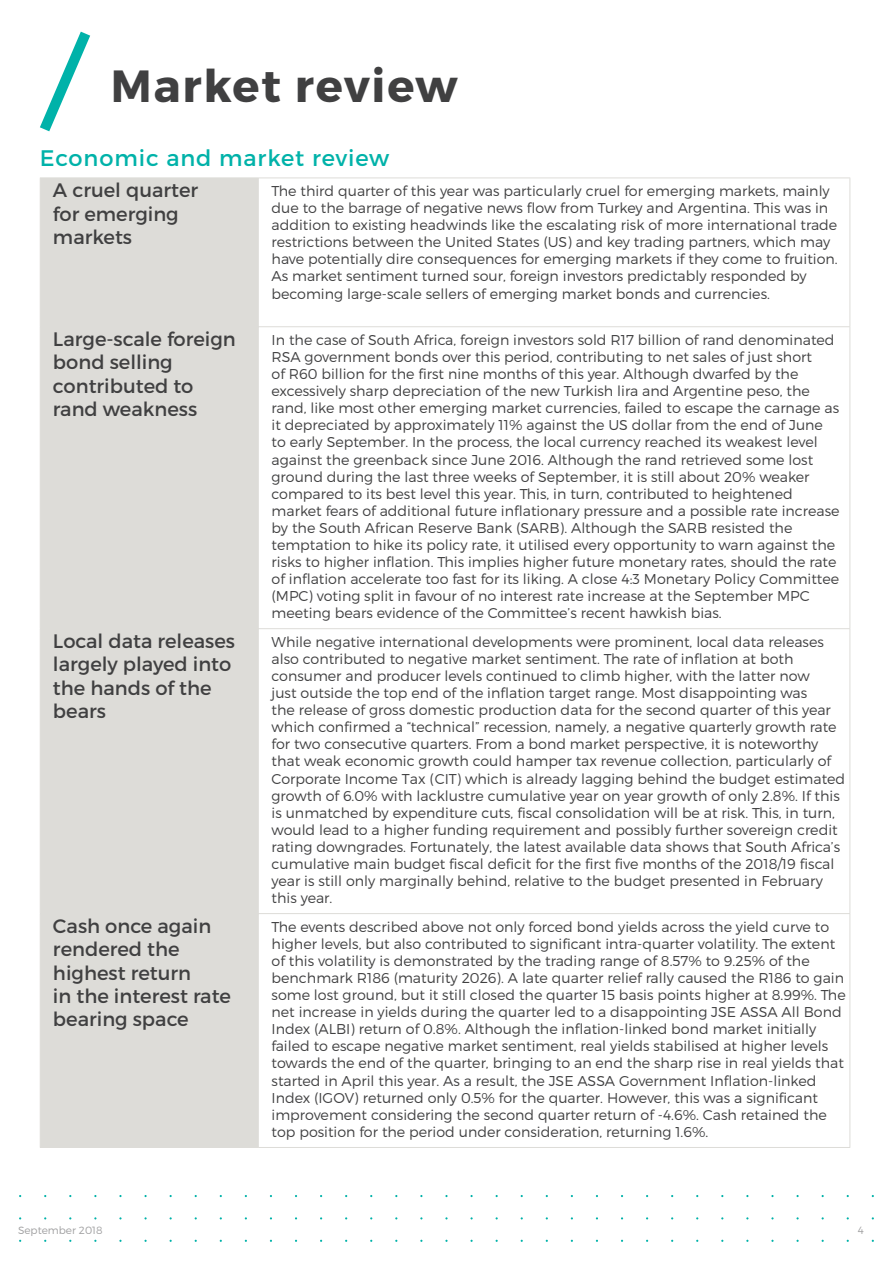
<style>
.page{position:relative;width:893px;height:1263px;background:#fff}
.page>*{position:absolute;margin:0;border:0;box-sizing:border-box;transform-origin:0 0}
.t1{font:700 45px "Montserrat";letter-spacing:.04em;color:#404041}
.t2{font:22.5px "Montserrat";letter-spacing:.04em;color:#00b2a9}
.t3{font:19.5px/23.4px "Montserrat";color:#404041}
.t4{font:300 14.25px/17.1px "Montserrat";color:#404041}
.t5{font:300 10.5px "Montserrat";color:#9f9fa0}
</style>
<div class="page">
<svg style="left:40px;top:32px;width:50px;height:99px"></svg>
<div style="left:41px;top:179px;width:218px;height:968px;background:#dddcd8"></div>
<hr style="left:40px;top:178px;width:219px;height:1px;background:#dddcd8">
<hr style="left:40px;top:178px;width:1px;height:148px;background:#dddcd8">
<hr style="left:259px;top:178px;width:591px;height:1px;background:#dddcd8">
<hr style="left:849px;top:178px;width:1px;height:148px;background:#dddcd8">
<hr style="left:40px;top:326px;width:219px;height:1px;background:#dddcd8">
<hr style="left:40px;top:327px;width:1px;height:301px;background:#dddcd8">
<hr style="left:259px;top:326px;width:591px;height:1px;background:#dddcd8">
<hr style="left:849px;top:327px;width:1px;height:301px;background:#dddcd8">
<hr style="left:40px;top:628px;width:219px;height:1px;background:#dddcd8">
<hr style="left:40px;top:629px;width:1px;height:284px;background:#dddcd8">
<hr style="left:259px;top:628px;width:591px;height:1px;background:#dddcd8">
<hr style="left:849px;top:629px;width:1px;height:284px;background:#dddcd8">
<hr style="left:40px;top:913px;width:219px;height:1px;background:#dddcd8">
<hr style="left:40px;top:914px;width:1px;height:233px;background:#dddcd8">
<hr style="left:259px;top:913px;width:591px;height:1px;background:#dddcd8">
<hr style="left:849px;top:914px;width:1px;height:233px;background:#dddcd8">
<hr style="left:40px;top:1147px;width:219px;height:1px;background:#dddcd8">
<hr style="left:259px;top:1147px;width:591px;height:1px;background:#dddcd8">
<p class="t1" style="left:111px;top:58px;width:348px">Market review</p>
<p class="t2" style="left:40px;top:145px;width:351px">Economic and market review</p>
<p class="t3" style="left:53px;top:178px;width:147px">A cruel quarter for emerging markets</p>
<p class="t4" style="left:272px;top:182px;width:568px">The third quarter of this year was particularly cruel for emerging markets, mainly due to the barrage of negative news flow from Turkey and Argentina. This was in addition to existing headwinds like the escalating risk of more international trade restrictions between the United States (US) and key trading partners, which may have potentially dire consequences for emerging markets if they come to fruition.<br>As market sentiment turned sour, foreign investors predictably responded by becoming large-scale sellers of emerging market bonds and currencies.</p>
<p class="t3" style="left:53px;top:327px;width:184px">Large-scale foreign bond selling</p>
<p class="t3" style="left:53px;top:374px;width:146px">contributed to rand weakness</p>
<p class="t4" style="left:272px;top:331px;width:570px">In the case of South Africa, foreign investors sold R17 billion of rand denominated RSA government bonds over this period, contributing to net sales of just short<br>of R60 billion for the first nine months of this year. Although dwarfed by the excessively sharp depreciation of the new Turkish lira and Argentine peso, the rand, like most other emerging market currencies, failed to escape the carnage as it depreciated by approximately 11% against the US dollar from the end of June to early September. In the process, the local currency reached its weakest level against the greenback since June 2016. Although the rand retrieved some lost ground during the last three weeks of September, it is still about 20% weaker compared to its best level this year. This, in turn, contributed to heightened market fears of additional future inflationary pressure and a possible rate increase by the South African Reserve Bank (SARB). Although the SARB resisted the temptation to hike its policy rate, it utilised every opportunity to warn against the risks to higher inflation. This implies higher future monetary rates, should the rate of inflation accelerate too fast for its liking. A close 4:3 Monetary Policy Committee (MPC) voting split in favour of no interest rate increase at the September MPC meeting bears evidence of the Committee’s recent hawkish bias.</p>
<p class="t3" style="left:53px;top:629px;width:184px">Local data releases largely played into the hands of the bears</p>
<p class="t4" style="left:272px;top:633px;width:575px">While negative international developments were prominent, local data releases also contributed to negative market sentiment. The rate of inflation at both consumer and producer levels continued to climb higher, with the latter now<br>just outside the top end of the inflation target range. Most disappointing was<br>the release of gross domestic production data for the second quarter of this year which confirmed a “technical” recession, namely, a negative quarterly growth rate for two consecutive quarters. From a bond market perspective, it is noteworthy that weak economic growth could hamper tax revenue collection, particularly of Corporate Income Tax (CIT) which is already lagging behind the budget estimated growth of 6.0% with lacklustre cumulative year on year growth of only 2.8%. If this is unmatched by expenditure cuts, fiscal consolidation will be at risk. This, in turn, would lead to a higher funding requirement and possibly further sovereign credit rating downgrades. Fortunately, the latest available data shows that South Africa’s cumulative main budget fiscal deficit for the first five months of the 2018/19 fiscal year is still only marginally behind, relative to the budget presented in February this year.</p>
<p class="t3" style="left:53px;top:914px;width:179px">Cash once again rendered the highest return<br>in the interest rate bearing space</p>
<p class="t4" style="left:272px;top:918px;width:576px">The events described above not only forced bond yields across the yield curve to higher levels, but also contributed to significant intra-quarter volatility. The extent of this volatility is demonstrated by the trading range of 8.57% to 9.25% of the benchmark R186 (maturity 2026). A late quarter relief rally caused the R186 to gain some lost ground, but it still closed the quarter 15 basis points higher at 8.99%. The net increase in yields during the quarter led to a disappointing JSE ASSA All Bond Index (ALBI) return of 0.8%. Although the inflation-linked bond market initially failed to escape negative market sentiment, real yields stabilised at higher levels towards the end of the quarter, bringing to an end the sharp rise in real yields that started in April this year. As a result, the JSE ASSA Government Inflation-linked Index (IGOV) returned only 0.5% for the quarter. However, this was a significant improvement considering the second quarter return of -4.6%. Cash retained the top position for the period under consideration, returning 1.6%.</p>
<p class="t5" style="left:18px;top:1224px;width:86px">September 2018</p>
<p class="t5" style="left:858px;top:1224px;width:8px">4</p>
</div>
